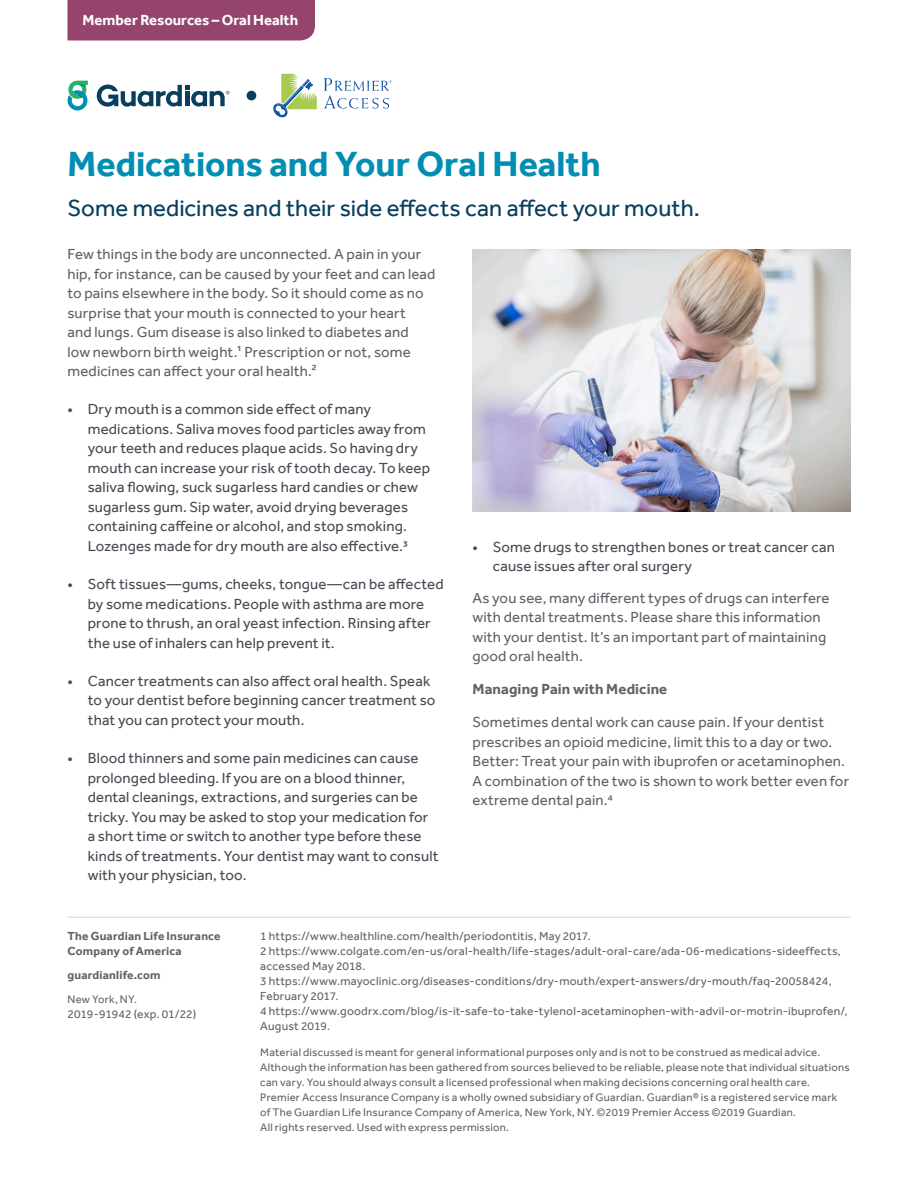
<style>
.page{position:relative;width:918px;height:1188px;background:#fff}
.page>*{position:absolute;margin:0;border:0;box-sizing:border-box;transform-origin:0 0}
.Header_2{font:700 36px "Effra";color:#008fb2}
.Subhead_1{font:24px "Effra";color:#083f5e}
.t1{font:15px/19.5px "Effra";letter-spacing:.01em;color:#464b54}
.Body{font:15px/19.5px "Effra";letter-spacing:.01em;color:#5f6369}
.ID_-_flag{font:700 15px "Effra";color:#fff}
.Body-2{font:700 15px "Effra";letter-spacing:.01em;color:#5f6369}
.Disclaimers__page_ma{font:12px/15px "Effra";letter-spacing:.02em;color:#5f6369}
.Disclaimers__page_ma-2{font:700 12px/15px "Effra";letter-spacing:.015em;color:#5f6369}
.Disclaimers__page_ma-3{font:12px "Effra";letter-spacing:-.005em;color:#5f6369}
.Disclaimers__page_ma-4{font:11.25px/15px "Effra";letter-spacing:.02em;color:#5f6369}
</style>
<div class="page">
<div style="left:68px;top:0;width:247px;height:40px;background:#94446d"></div>
<img style="left:472px;top:249px;width:378px;height:263px">
<hr style="left:68px;top:916px;width:782px;height:2px;background:#e2e4e2">
<div style="left:247px;top:91px;width:9px;height:9px;background:#083f5e;border-radius:50%"></div>
<svg style="left:273px;top:74px;width:44px;height:44px"></svg>
<svg style="left:324px;top:78px;width:68px;height:31px"></svg>
<svg style="left:68px;top:81px;width:20px;height:29px"></svg>
<svg style="left:97px;top:85px;width:133px;height:22px"></svg>
<p class="ID_-_flag" style="left:82px;top:12px;width:217px">Member Resources – Oral Health</p>
<p class="Header_2" style="left:68px;top:142px;width:535px">Medications and Your Oral Health</p>
<p class="Subhead_1" style="left:68px;top:194px;width:634px">Some medicines and their side effects can affect your mouth.</p>
<p class="Body" style="left:68px;top:244px;width:369px">Few things in the body are unconnected. A pain in your hip, for instance, can be caused by your feet and can lead to pains elsewhere in the body. So it should come as no surprise that your mouth is connected to your heart<br>and lungs. Gum disease is also linked to diabetes and<br>low newborn birth weight.¹ Prescription or not, some medicines can affect your oral health.²</p>
<p class="t1" style="left:88px;top:399px;width:344px;text-indent:-20px">• Dry mouth is a common side effect of many medications. Saliva moves food particles away from your teeth and reduces plaque acids. So having dry mouth can increase your risk of tooth decay. To keep saliva flowing, suck sugarless hard candies or chew sugarless gum. Sip water, avoid drying beverages containing caffeine or alcohol, and stop smoking.<br>Lozenges made for dry mouth are also effective.3</p>
<p class="t1" style="left:88px;top:574px;width:357px;text-indent:-20px">• Soft tissues—gums, cheeks, tongue—can be affected by some medications. People with asthma are more prone to thrush, an oral yeast infection. Rinsing after the use of inhalers can help prevent it.</p>
<p class="t1" style="left:88px;top:671px;width:349px;text-indent:-20px">• Cancer treatments can also affect oral health. Speak to your dentist before beginning cancer treatment so that you can protect your mouth.</p>
<p class="t1" style="left:88px;top:748px;width:352px;text-indent:-20px">• Blood thinners and some pain medicines can cause prolonged bleeding. If you are on a blood thinner, dental cleanings, extractions, and surgeries can be tricky. You may be asked to stop your medication for a short time or switch to another type before these kinds of treatments. Your dentist may want to consult with your physician, too.</p>
<p class="t1" style="left:493px;top:537px;width:344px;text-indent:-20px">• Some drugs to strengthen bones or treat cancer can cause issues after oral surgery</p>
<p class="Body" style="left:472px;top:588px;width:359px">As you see, many different types of drugs can interfere with dental treatments. Please share this information with your dentist. It’s an important part of maintaining good oral health.</p>
<p class="Body-2" style="left:472px;top:680px;width:196px">Managing Pain with Medicine</p>
<p class="Body" style="left:472px;top:712px;width:378px">Sometimes dental work can cause pain. If your dentist prescribes an opioid medicine, limit this to a day or two.<br>Better: Treat your pain with ibuprofen or acetaminophen.<br>A combination of the two is shown to work better even for extreme dental pain.4</p>
<p class="Disclaimers__page_ma-2" style="left:68px;top:928px;width:155px">The Guardian Life Insurance<br>Company of America</p>
<p class="Disclaimers__page_ma-2" style="left:68px;top:967px;width:94px">guardianlife.com</p>
<p class="Disclaimers__page_ma-4" style="left:68px;top:991px;width:71px">New York, NY.</p>
<p class="Disclaimers__page_ma-3" style="left:68px;top:1006px;width:130px">2019-91942 (exp. 01/22)</p>
<p class="Disclaimers__page_ma" style="left:260px;top:928px;width:589px">1 https://www.healthline.com/health/periodontitis, May 2017.<br>2 https://www.colgate.com/en-us/oral-health/life-stages/adult-oral-care/ada-06-medications-sideeffects, accessed May 2018.<br>3 https://www.mayoclinic.org/diseases-conditions/dry-mouth/expert-answers/dry-mouth/faq-20058424, February 2017.<br>4 https://www.goodrx.com/blog/is-it-safe-to-take-tylenol-acetaminophen-with-advil-or-motrin-ibuprofen/, August 2019.</p>
<p class="Disclaimers__page_ma-4" style="left:260px;top:1044px;width:591px">Material discussed is meant for general informational purposes only and is not to be construed as medical advice.<br>Although the information has been gathered from sources believed to be reliable, please note that individual situations can vary. You should always consult a licensed professional when making decisions concerning oral health care.<br>Premier Access Insurance Company is a wholly owned subsidiary of Guardian. Guardian® is a registered service mark of The Guardian Life Insurance Company of America, New York, NY. ©2019 Premier Access ©2019 Guardian.<br>All rights reserved. Used with express permission.</p>
</div>
